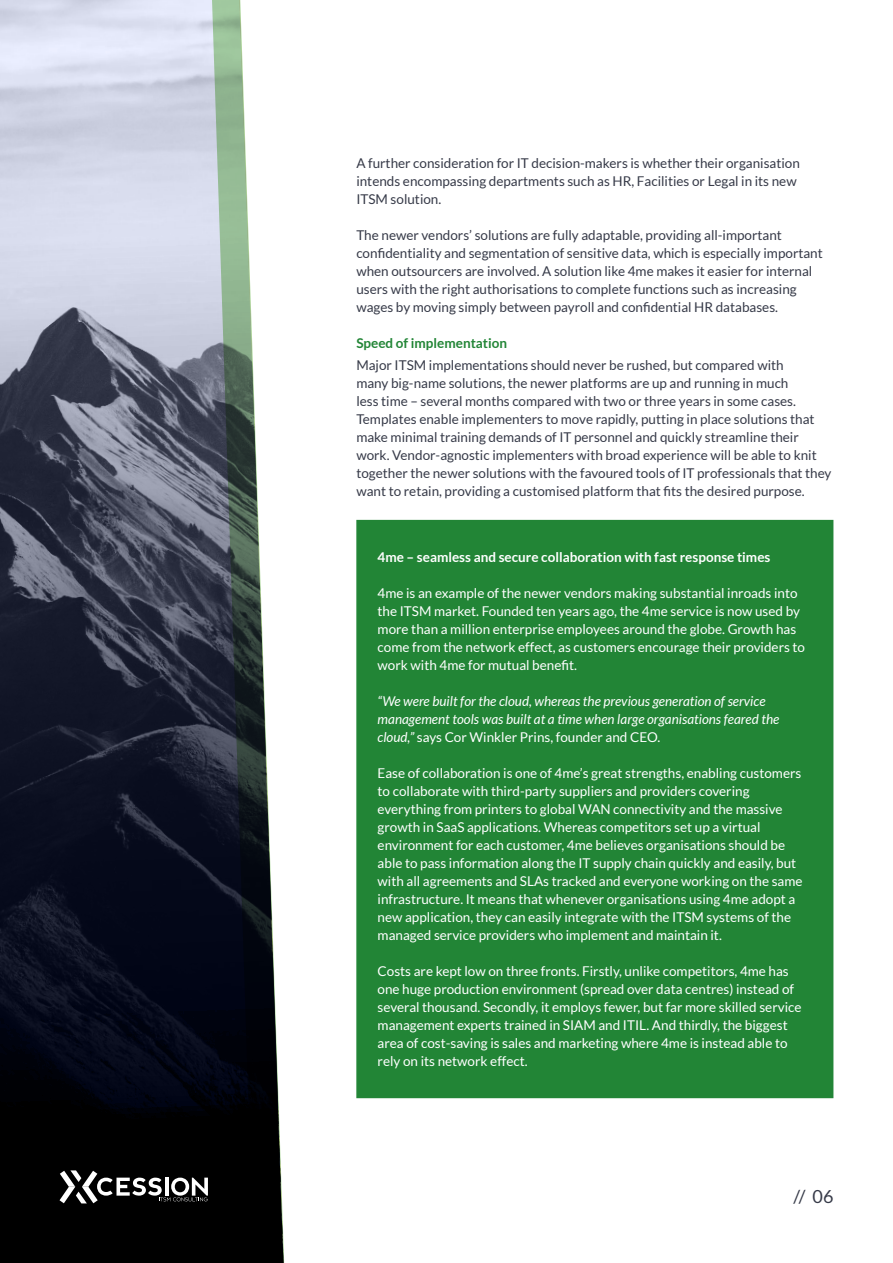
<style>
.page{position:relative;width:893px;height:1263px;background:#fff}
.page>*{position:absolute;margin:0;border:0;box-sizing:border-box;transform-origin:0 0}
.t1{font:18px "Lato";color:#363a48}
.t2{font:13.5px/18px "Lato";color:#fff}
.t3{font:13.5px/18px "Lato";color:#363a48}
.t4{font:italic 13.5px/18px "Lato";color:#fff}
.t5{font:700 13.5px "Lato";color:#fff}
.t6{font:700 13.5px "Lato";color:#228536}
.s1{font-style:normal}
</style>
<div class="page">
<svg style="left:0;top:0;width:210px;height:1263px"></svg>
<svg style="left:210px;top:0;width:75px;height:1263px"></svg>
<svg style="left:60px;top:1170px;width:148px;height:33px"></svg>
<div style="left:356px;top:520px;width:477px;height:578px;background:#228536"></div>
<p class="t3" style="left:356px;top:154px;width:445px">A further consideration for IT decision-makers is whether their organisation intends encompassing departments such as HR, Facilities or Legal in its new<br>ITSM solution.</p>
<p class="t3" style="left:356px;top:226px;width:468px">The newer vendors’ solutions are fully adaptable, providing all-important confidentiality and segmentation of sensitive data, which is especially important when outsourcers are involved. A solution like 4me makes it easier for internal users with the right authorisations to complete functions such as increasing wages by moving simply between payroll and confidential HR databases.</p>
<p class="t6" style="left:356px;top:335px;width:152px">Speed of implementation</p>
<p class="t3" style="left:356px;top:356px;width:477px">Major ITSM implementations should never be rushed, but compared with<br>many big-name solutions, the newer platforms are up and running in much<br>less time – several months compared with two or three years in some cases.<br>Templates enable implementers to move rapidly, putting in place solutions that make minimal training demands of IT personnel and quickly streamline their work. Vendor-agnostic implementers with broad experience will be able to knit together the newer solutions with the favoured tools of IT professionals that they want to retain, providing a customised platform that fits the desired purpose.</p>
<p class="t5" style="left:378px;top:549px;width:394px">4me – seamless and secure collaboration with fast response times</p>
<p class="t2" style="left:378px;top:584px;width:429px">4me is an example of the newer vendors making substantial inroads into the ITSM market. Founded ten years ago, the 4me service is now used by more than a million enterprise employees around the globe. Growth has come from the network effect, as customers encourage their providers to work with 4me for mutual benefit.</p>
<p class="t4" style="left:378px;top:692px;width:403px">“We were built for the cloud, whereas the previous generation of service management tools was built at a time when large organisations feared the cloud,” <span class="s1">says Cor Winkler Prins, founder and CEO.</span></p>
<p class="t2" style="left:378px;top:764px;width:426px">Ease of collaboration is one of 4me’s great strengths, enabling customers to collaborate with third-party suppliers and providers covering everything from printers to global WAN connectivity and the massive growth in SaaS applications. Whereas competitors set up a virtual environment for each customer, 4me believes organisations should be able to pass information along the IT supply chain quickly and easily, but with all agreements and SLAs tracked and everyone working on the same infrastructure. It means that whenever organisations using 4me adopt a new application, they can easily integrate with the ITSM systems of the managed service providers who implement and maintain it.</p>
<p class="t2" style="left:378px;top:962px;width:425px">Costs are kept low on three fronts. Firstly, unlike competitors, 4me has one huge production environment (spread over data centres) instead of several thousand. Secondly, it employs fewer, but far more skilled service management experts trained in SIAM and ITIL. And thirdly, the biggest area of cost-saving is sales and marketing where 4me is instead able to rely on its network effect.</p>
<h1 class="t1" style="left:793px;top:1186px;width:42px">// 06</h1>
</div>
